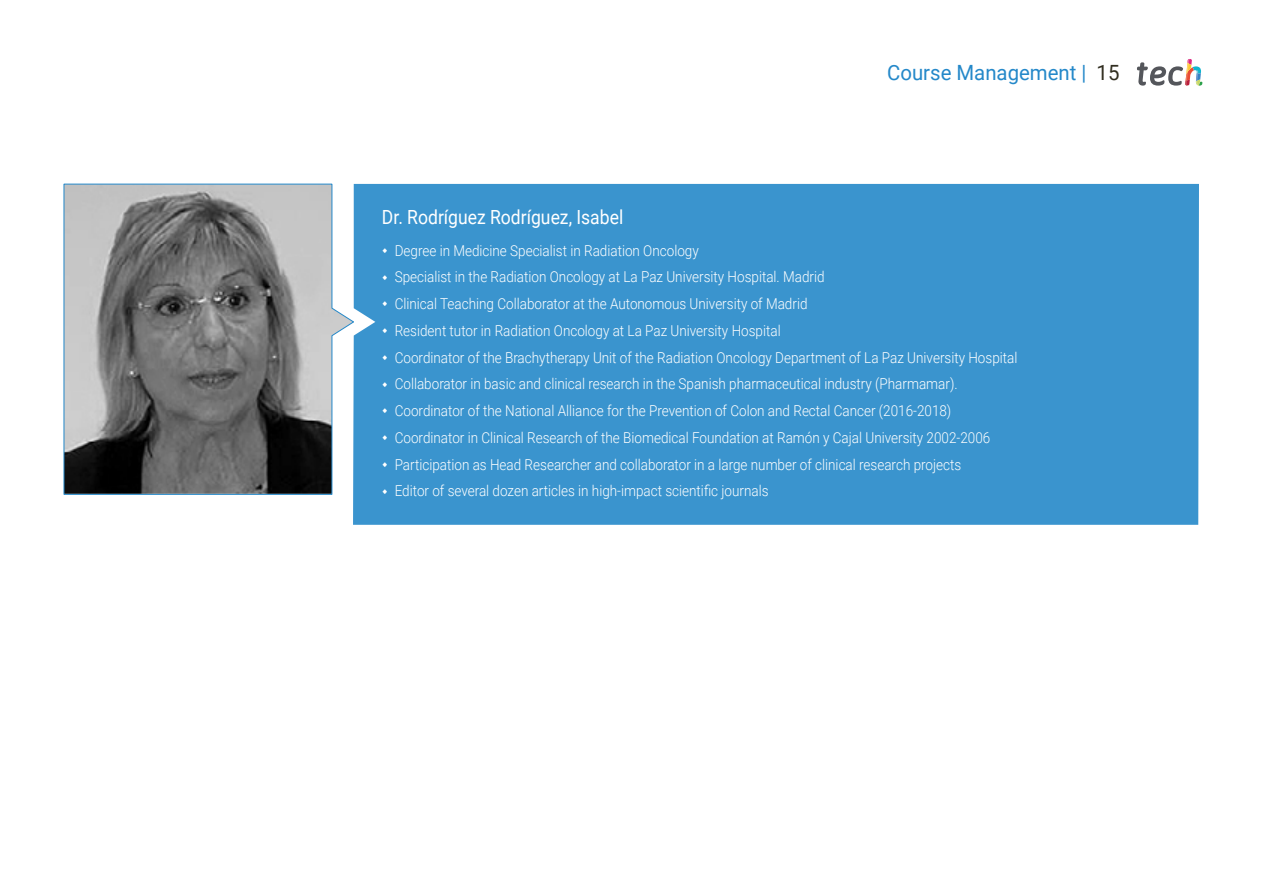
<style>
.page{position:relative;width:1263px;height:893px;background:#fff}
.page>*{position:absolute;margin:0;border:0;box-sizing:border-box;transform-origin:0 0}
.t1{font:21px "Roboto";color:#2488c9}
.t2{font:19.5px "Roboto";color:#fff;scale:.9 1}
.t3{font:300 15px/26.7px "Roboto";color:#fff;scale:.9 1}
.s1{color:#312e20}
</style>
<div class="page">
<svg style="left:1137px;top:59px;width:65px;height:27px"></svg>
<div style="left:353px;top:184px;width:846px;height:341px;background:#3a94ce"></div>
<svg style="left:64px;top:184px;width:290px;height:311px;background:#828484"></svg>
<svg style="left:383px;top:248px;width:4px;height:5px"></svg>
<svg style="left:383px;top:275px;width:4px;height:5px"></svg>
<svg style="left:383px;top:302px;width:4px;height:5px"></svg>
<svg style="left:383px;top:328px;width:4px;height:5px"></svg>
<svg style="left:383px;top:355px;width:4px;height:5px"></svg>
<svg style="left:383px;top:382px;width:4px;height:5px"></svg>
<svg style="left:383px;top:409px;width:4px;height:5px"></svg>
<svg style="left:383px;top:435px;width:4px;height:5px"></svg>
<svg style="left:383px;top:462px;width:4px;height:5px"></svg>
<svg style="left:383px;top:489px;width:4px;height:5px"></svg>
<h1 class="t1" style="left:887px;top:57px;width:234px">Course Management | <span class="s1">15</span></h1>
<h2 class="t2" style="left:382px;top:203px;width:270px">Dr. Rodríguez Rodríguez, Isabel</h2>
<p class="t3" style="left:395px;top:236px;width:693px">Degree in Medicine Specialist in Radiation Oncology<br>Specialist in the Radiation Oncology at La Paz University Hospital. Madrid<br>Clinical Teaching Collaborator at the Autonomous University of Madrid<br>Resident tutor in Radiation Oncology at La Paz University Hospital<br>Coordinator of the Brachytherapy Unit of the Radiation Oncology Department of La Paz University Hospital Collaborator in basic and clinical research in the Spanish pharmaceutical industry (Pharmamar).<br>Coordinator of the National Alliance for the Prevention of Colon and Rectal Cancer (2016-2018)<br>Coordinator in Clinical Research of the Biomedical Foundation at Ramón y Cajal University 2002-2006<br>Participation as Head Researcher and collaborator in a large number of clinical research projects<br>Editor of several dozen articles in high-impact scientific journals</p>
</div>
